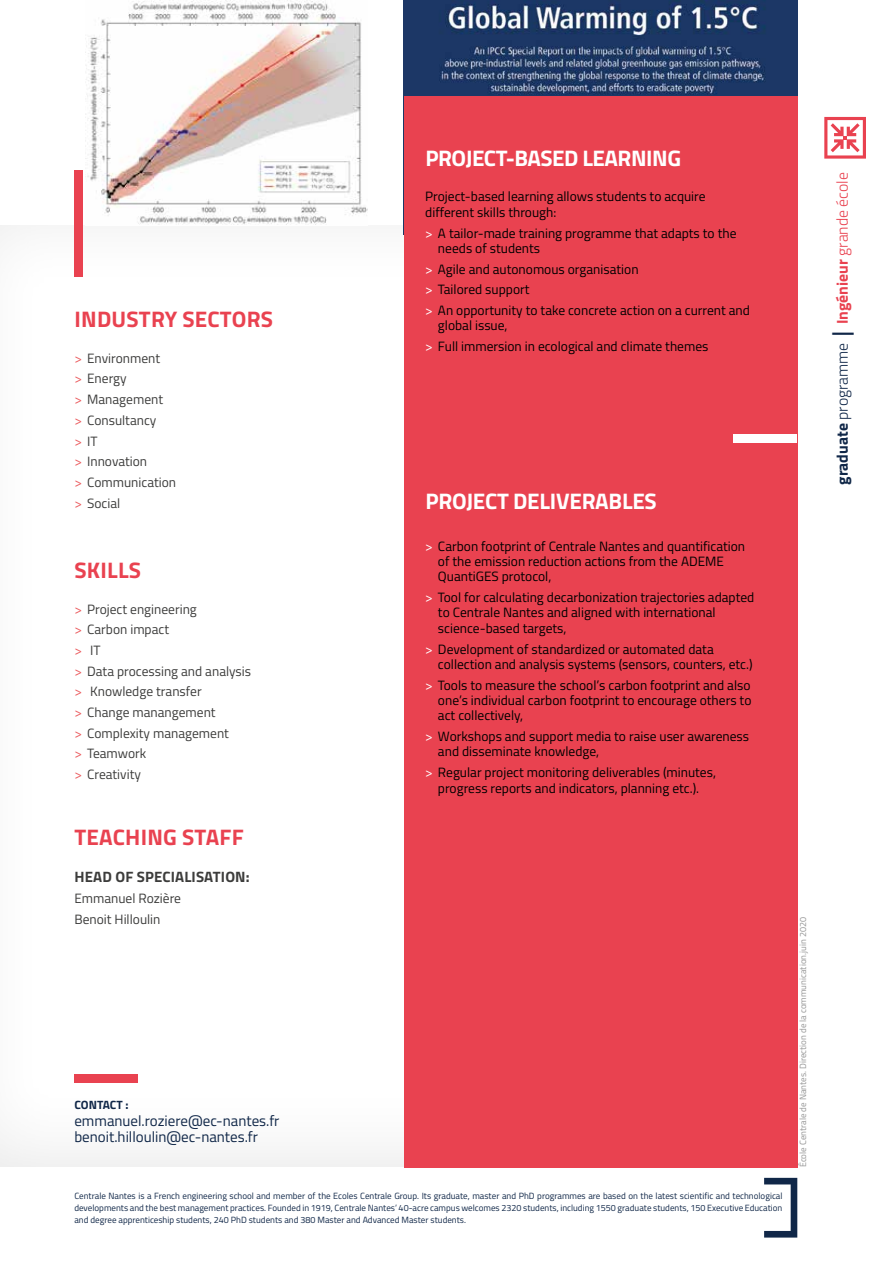
<style>
.page{position:relative;width:893px;height:1263px;background:#fff}
.page>*{position:absolute;margin:0;border:0;box-sizing:border-box;transform-origin:0 0}
.t1{font:700 22.5px "Titillium";letter-spacing:-.02em;color:#fff}
.t2{font:700 22.5px "Titillium";letter-spacing:.01em;color:#e94250}
.t3{font:300 15.75px "Titillium";color:#e94250}
.t4{font:15px/16.5px "Titillium";color:#102748}
.t5{font:700 15px "Titillium";letter-spacing:.01em;color:#3c3c3b}
.t6{font:13.5px/15.5px "Titillium";color:#000}
.t7{font:13.5px/20.7px "Titillium";color:#3c3c3b}
.t8{font:700 12px "Titillium";letter-spacing:-.005em;color:#102748}
.t9{font:9px/12px "Titillium";color:#102748;text-align:justify}
.t10{font:9px "Titillium";color:#949494}
.s1{color:#eb5b5e}
.s2{color:#fff}
.s3{font-weight:700;color:#102748}
.s4{color:#102748}
.s5{font-weight:700;font-size:31.5px;color:#102748}
.s6{font-weight:700}
</style>
<div class="page">
<img style="left:404px;top:0;width:393px;height:96px">
<img style="left:85px;top:0;width:282px;height:225px">
<div style="left:74px;top:1074px;width:64px;height:9px;background:#e94250"></div>
<div style="left:404px;top:96px;width:393px;height:1071px;background:#e94250"></div>
<div style="left:74px;top:170px;width:9px;height:106px;background:#e94250"></div>
<div style="left:733px;top:434px;width:64px;height:9px;background:#fff"></div>
<svg style="left:824px;top:117px;width:42px;height:42px"></svg>
<svg style="left:764px;top:1178px;width:33px;height:59px"></svg>
<h1 class="t2" style="left:75px;top:302px;width:200px">INDUSTRY SECTORS</h1>
<p class="t7" style="left:74px;top:347px;width:103px"><span class="s1">&gt;</span> Environment<br><span class="s1">&gt;</span> Energy<br><span class="s1">&gt;</span> Management<br><span class="s1">&gt;</span> Consultancy<br><span class="s1">&gt;</span> IT<br><span class="s1">&gt;</span> Innovation<br><span class="s1">&gt;</span> Communication <span class="s1">&gt;</span> Social</p>
<h1 class="t2" style="left:75px;top:553px;width:68px">SKILLS</h1>
<p class="t7" style="left:74px;top:598px;width:178px"><span class="s1">&gt;</span> Project engineering<br><span class="s1">&gt;</span> Carbon impact<br><span class="s1">&gt;</span> IT<br><span class="s1">&gt;</span> Data processing and analysis <span class="s1">&gt;</span> Knowledge transfer<br><span class="s1">&gt;</span> Change manangement<br><span class="s1">&gt;</span> Complexity management<br><span class="s1">&gt;</span> Teamwork<br><span class="s1">&gt;</span> Creativity</p>
<h1 class="t2" style="left:75px;top:820px;width:171px">TEACHING STAFF</h1>
<p class="t5" style="left:74px;top:865px;width:177px">HEAD OF SPECIALISATION:</p>
<p class="t7" style="left:74px;top:887px;width:108px">Emmanuel Rozière<br>Benoit Hilloulin</p>
<p class="t8" style="left:74px;top:1096px;width:56px">CONTACT :</p>
<p class="t4" style="left:74px;top:1111px;width:207px">emmanuel.roziere@ec-nantes.fr benoit.hilloulin@ec-nantes.fr</p>
<h1 class="t1" style="left:425px;top:141px;width:257px">PROJECT-BASED LEARNING</h1>
<p class="t6" style="left:425px;top:188px;width:282px">Project-based learning allows students to acquire different skills through:</p>
<p class="t6" style="left:438px;top:224px;width:300px;text-indent:-13px"><span class="s2">&gt;</span> A tailor-made training programme that adapts to the needs of students</p>
<p class="t6" style="left:425px;top:258px;width:326px;line-height:20.7px"><span class="s2">&gt;</span> Agile and autonomous organisation<br><span class="s2">&gt;</span> Tailored support<br><span class="s2">&gt;</span> An opportunity to take concrete action on a current and</p>
<p class="t6" style="left:425px;top:315px;width:285px;line-height:20.7px;text-indent:13px">global issue,<br><span class="s2">&gt;</span> Full immersion in ecological and climate themes</p>
<h1 class="t1" style="left:425px;top:484px;width:233px">PROJECT DELIVERABLES</h1>
<p class="t6" style="left:438px;top:537px;width:309px;text-indent:-13px"><span class="s2">&gt;</span> Carbon footprint of Centrale Nantes and quantification of the emission reduction actions from the ADEME<br>QuantiGES protocol,</p>
<p class="t6" style="left:438px;top:589px;width:318px;text-indent:-13px"><span class="s2">&gt;</span> Tool for calculating decarbonization trajectories adapted to Centrale Nantes and aligned with international science-based targets,</p>
<p class="t6" style="left:438px;top:640px;width:316px;text-indent:-13px"><span class="s2">&gt;</span> Development of standardized or automated data collection and analysis systems (sensors, counters, etc.)</p>
<p class="t6" style="left:438px;top:676px;width:315px;text-align:justify;text-indent:-13px"><span class="s2">&gt;</span> Tools to measure the school’s carbon footprint and also one’s individual carbon footprint to encourage others to act collectively,</p>
<p class="t6" style="left:438px;top:728px;width:313px;text-indent:-13px"><span class="s2">&gt;</span> Workshops and support media to raise user awareness and disseminate knowledge,</p>
<p class="t6" style="left:425px;top:764px;width:292px;text-align:center"><span class="s2">&gt;</span> Regular project monitoring deliverables (minutes, progress reports and indicators, planning etc.).</p>
<p class="t9" style="left:74px;top:1189px;width:710px">Centrale Nantes is a French engineering school and member of the Ecoles Centrale Group. Its graduate, master and PhD programmes are based on the latest scientific and technological developments and the best management practices. Founded in 1919, Centrale Nantes’ 40-acre campus welcomes 2320 students, including 1550 graduate students, 150 Executive Education and degree apprenticeship students, 240 PhD students and 380 Master and Advanced Master students.</p>
<p class="t10" style="left:796px;top:1167px;width:252px;rotate:-90deg">École Centrale de Nantes. Direction de la communication.juin 2020</p>
<p class="t3" style="left:831px;top:485px;width:314px;rotate:-90deg"><span class="s3">graduate</span> <span class="s4">programme</span> <span class="s5">I</span> <span class="s6">Ingénieur</span> grande école</p>
</div>
